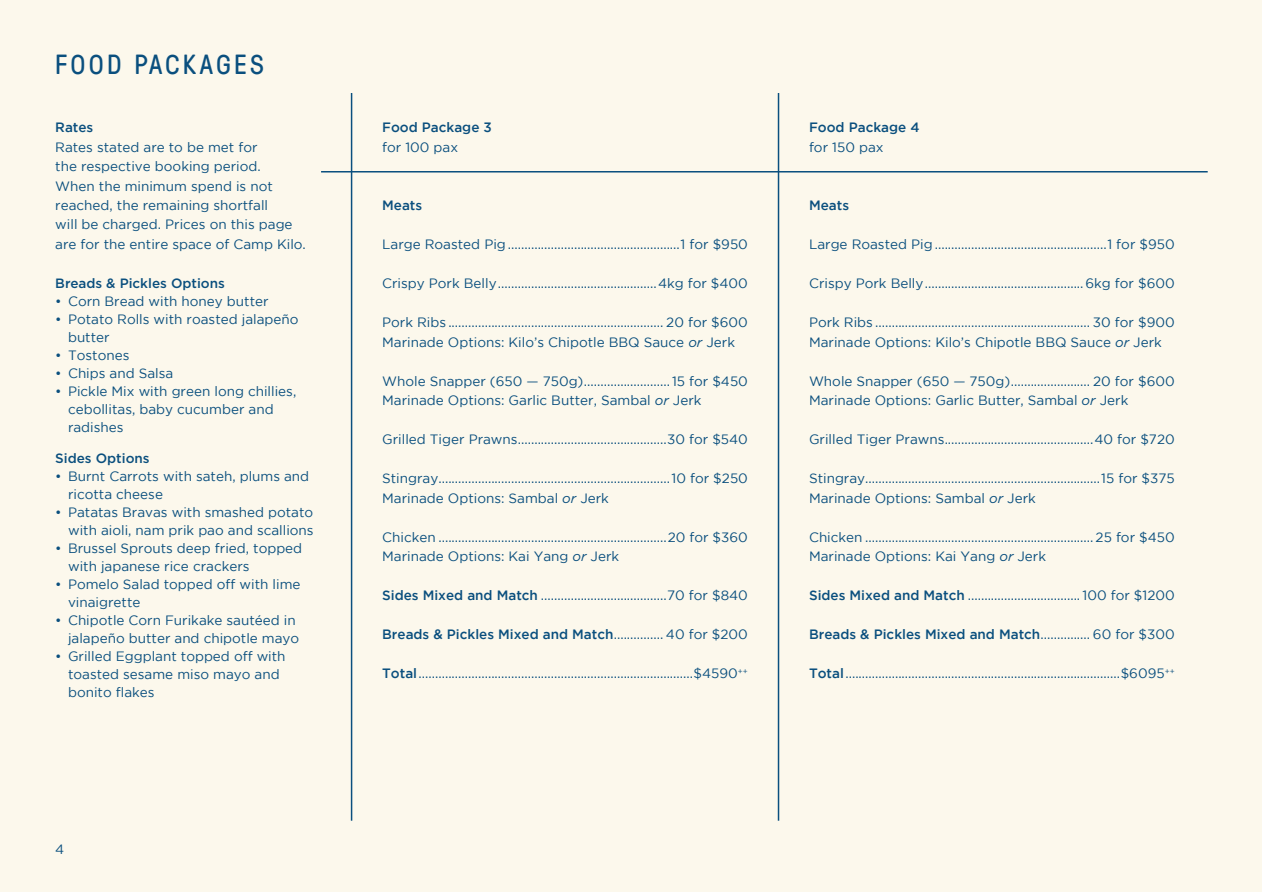
<style>
.page{position:relative;width:1263px;height:893px;background:#fff}
.page>*{position:absolute;margin:0;border:0;box-sizing:border-box;transform-origin:0 0}
.t1{font:27px "GT Pressura";letter-spacing:.12em;color:#0a4f7e}
.t2{font:13.5px/19.5px "Gotham";color:#0a4f7e}
.t3{font:500 13.5px "Gotham";color:#0a4f7e}
.t4{font:500 13.5px "Gotham";color:#0a4f7e}
.s1{font-style:italic}
.s2{font-weight:500}
.s3{font-weight:400}
</style>
<div class="page">
<div style="left:0;top:1px;width:1261px;height:891px;background:#fcf8ec"></div>
<hr style="left:321px;top:171px;width:887px;height:2px;background:#0a4f7e">
<hr style="left:351px;top:93px;width:1px;height:728px;background:#0a4f7e">
<hr style="left:778px;top:93px;width:1px;height:728px;background:#0a4f7e">
<h1 class="t1" style="left:55px;top:45px;width:210px">FOOD PACKAGES</h1>
<p class="t3" style="left:55px;top:120px;width:40px">Rates</p>
<p class="t2" style="left:55px;top:137px;width:252px">Rates stated are to be met for<br>the respective booking period.<br>When the minimum spend is not reached, the remaining shortfall<br>will be charged. Prices on this page are for the entire space of Camp Kilo.</p>
<p class="t4" style="left:55px;top:276px;width:171px">Breads &amp; Pickles Options</p>
<p class="t2" style="left:55px;top:291px;width:215px">• Corn Bread with honey butter</p>
<p class="t2" style="left:68px;top:310px;width:232px;line-height:18px;text-indent:-13px">• Potato Rolls with roasted jalapeño butter</p>
<p class="t2" style="left:55px;top:345px;width:76px">• Tostones</p>
<p class="t2" style="left:55px;top:363px;width:120px">• Chips and Salsa</p>
<p class="t2" style="left:68px;top:382px;width:230px;line-height:18px;text-indent:-13px">• Pickle Mix with green long chillies, cebollitas, baby cucumber and radishes</p>
<p class="t4" style="left:55px;top:451px;width:96px">Sides Options</p>
<p class="t2" style="left:68px;top:467px;width:243px;line-height:18px;text-indent:-13px">• Burnt Carrots with sateh, plums and ricotta cheese</p>
<p class="t2" style="left:55px;top:503px;width:260px;line-height:18px;text-align:right">• Patatas Bravas with smashed potato with aioli, nam prik pao and scallions</p>
<p class="t2" style="left:68px;top:539px;width:236px;line-height:18px;text-indent:-13px">• Brussel Sprouts deep fried, topped with japanese rice crackers</p>
<p class="t2" style="left:68px;top:575px;width:234px;line-height:18px;text-indent:-13px">• Pomelo Salad topped off with lime vinaigrette</p>
<p class="t2" style="left:55px;top:611px;width:246px;line-height:18px;text-align:right">• Chipotle Corn Furikake sautéed in jalapeño butter and chipotle mayo</p>
<p class="t2" style="left:68px;top:647px;width:219px;line-height:18px;text-indent:-13px">• Grilled Eggplant topped off with toasted sesame miso mayo and bonito flakes</p>
<p class="t2" style="left:55px;top:839px;width:11px">4</p>
<p class="t3" style="left:382px;top:120px;width:111px">Food Package 3</p>
<p class="t2" style="left:382px;top:137px;width:77px">for 100 pax</p>
<p class="t3" style="left:382px;top:198px;width:42px">Meats</p>
<p class="t2" style="left:382px;top:234px;width:367px">Large Roasted Pig....................................................1 for $950</p>
<p class="t2" style="left:382px;top:273px;width:367px">Crispy Pork Belly................................................4kg for $400</p>
<p class="t2" style="left:382px;top:312px;width:367px">Pork Ribs ................................................................. 20 for $600<br>Marinade Options: Kilo’s Chipotle BBQ Sauce <span class="s1">or</span> Jerk</p>
<p class="t2" style="left:382px;top:371px;width:367px">Whole Snapper (650 — 750g)..........................15 for $450<br>Marinade Options: Garlic Butter, Sambal <span class="s1">or</span> Jerk</p>
<p class="t2" style="left:382px;top:429px;width:367px">Grilled Tiger Prawns.............................................30 for $540</p>
<p class="t2" style="left:382px;top:468px;width:367px">Stingray......................................................................10 for $250<br>Marinade Options: Sambal <span class="s1">or</span> Jerk</p>
<p class="t2" style="left:382px;top:527px;width:367px">Chicken .....................................................................20 for $360<br>Marinade Options: Kai Yang <span class="s1">or</span> Jerk</p>
<p class="t2" style="left:382px;top:585px;width:367px"><span class="s2">Sides Mixed and Match</span> ......................................70 for $840</p>
<p class="t3" style="left:382px;top:627px;width:367px">Breads &amp; Pickles Mixed and Match<span class="s3">............... 40 for $200</span></p>
<p class="t2" style="left:382px;top:663px;width:367px"><span class="s2">Total</span>...................................................................................$4590<sup>++</sup></p>
<p class="t3" style="left:809px;top:120px;width:112px">Food Package 4</p>
<p class="t2" style="left:809px;top:137px;width:76px">for 150 pax</p>
<p class="t3" style="left:809px;top:198px;width:42px">Meats</p>
<p class="t2" style="left:809px;top:234px;width:367px">Large Roasted Pig....................................................1 for $950</p>
<p class="t2" style="left:809px;top:273px;width:367px">Crispy Pork Belly................................................6kg for $600</p>
<p class="t2" style="left:809px;top:312px;width:367px">Pork Ribs ................................................................. 30 for $900<br>Marinade Options: Kilo’s Chipotle BBQ Sauce <span class="s1">or</span> Jerk</p>
<p class="t2" style="left:809px;top:371px;width:367px">Whole Snapper (650 — 750g)........................ 20 for $600<br>Marinade Options: Garlic Butter, Sambal <span class="s1">or</span> Jerk</p>
<p class="t2" style="left:809px;top:429px;width:367px">Grilled Tiger Prawns.............................................40 for $720</p>
<p class="t2" style="left:809px;top:468px;width:367px">Stingray.......................................................................15 for $375<br>Marinade Options: Sambal <span class="s1">or</span> Jerk</p>
<p class="t2" style="left:809px;top:527px;width:367px">Chicken ..................................................................... 25 for $450<br>Marinade Options: Kai Yang <span class="s1">or</span> Jerk</p>
<p class="t2" style="left:809px;top:585px;width:367px"><span class="s2">Sides Mixed and Match</span> .................................. 100 for $1200</p>
<p class="t3" style="left:809px;top:627px;width:367px">Breads &amp; Pickles Mixed and Match<span class="s3">............... 60 for $300</span></p>
<p class="t2" style="left:809px;top:663px;width:367px"><span class="s2">Total</span>...................................................................................$6095<sup>++</sup></p>
</div>
